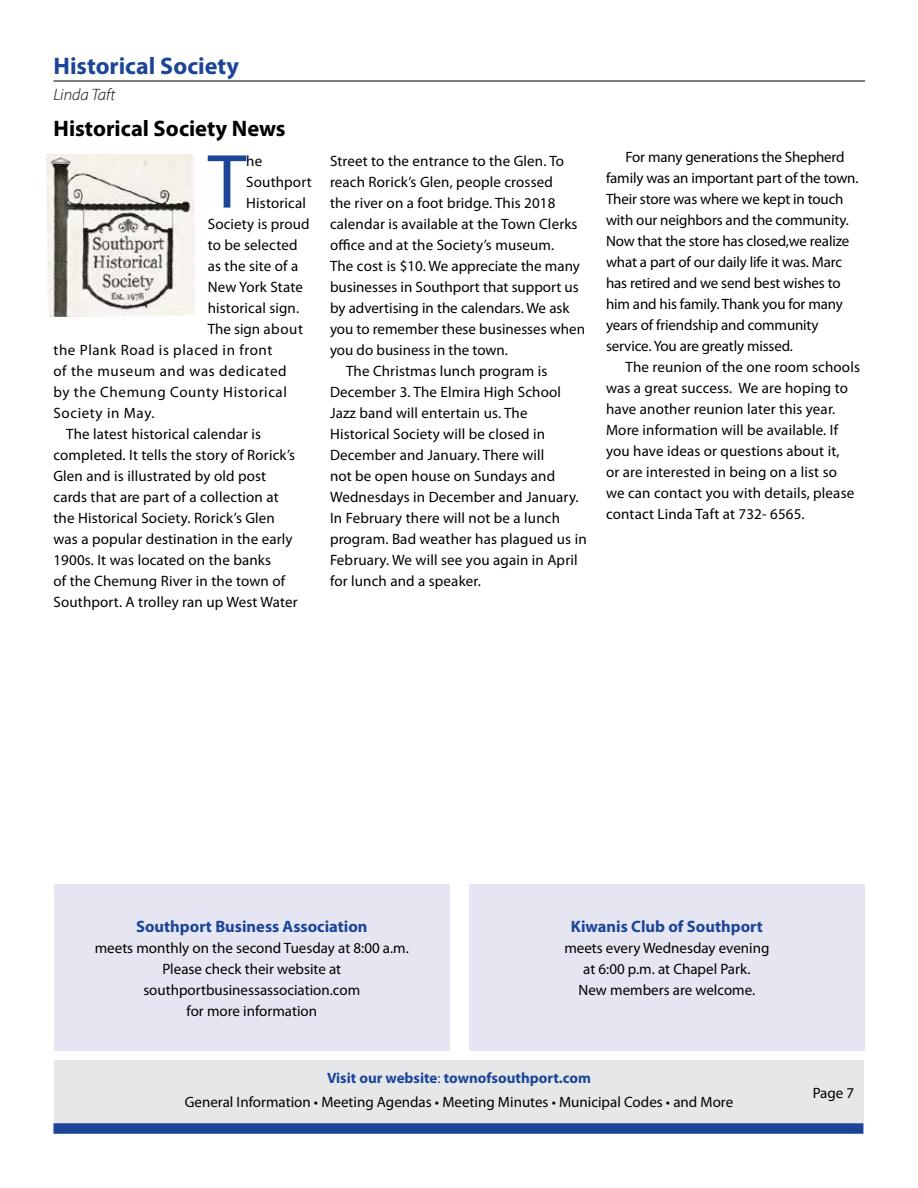
<style>
.page{position:relative;width:918px;height:1188px;background:#fff}
.page>*{position:absolute;margin:0;border:0;box-sizing:border-box;transform-origin:0 0}
.t1{font:77.25px "Myriad Pro";color:#1c4598}
.t2{font:700 24px "Myriad Pro";color:#1c4598}
.t3{font:700 22.5px "Myriad Pro";color:#000}
.t4{font:700 16.5px "Myriad Pro";color:#1c4598}
.t5{font:italic 300 16.5px "Myriad Pro";color:#000}
.t6{font:15px/21px "Myriad Pro";letter-spacing:.01em;color:#000;text-align:center}
.t7{font:15px/21px "Myriad Pro";letter-spacing:-.01em;color:#000}
.t8{font:15px "Myriad Pro";letter-spacing:.04em;color:#000}
.s1{font-weight:700;color:#1c4598}
.s2{color:#1c4598}
</style>
<div class="page">
<div style="left:54px;top:885px;width:395px;height:166px;background:#e6e6f3"></div>
<div style="left:470px;top:885px;width:395px;height:166px;background:#e6e6f3"></div>
<div style="left:54px;top:1060px;width:810px;height:64px;background:#e6e7e8"></div>
<div style="left:53px;top:1123px;width:810px;height:11px;background:#1c4598"></div>
<hr style="left:53px;top:81px;width:812px;height:1px;background:#000">
<img style="left:47px;top:154px;width:147px;height:163px">
<h2 class="t2" style="left:53px;top:51px;width:187px">Historical Society</h2>
<p class="t5" style="left:53px;top:84px;width:63px">Linda Taft</p>
<h3 class="t3" style="left:53px;top:114px;width:234px">Historical Society News</h3>
<h1 class="t1" style="left:208px;top:134px;width:40px">T</h1>
<p class="t6" style="left:246px;top:150px;width:17px">he</p>
<p class="t6" style="left:246px;top:171px;width:67px">Southport</p>
<p class="t6" style="left:246px;top:192px;width:61px">Historical</p>
<p class="t6" style="left:208px;top:213px;width:103px">Society is proud</p>
<p class="t6" style="left:208px;top:234px;width:91px">to be selected</p>
<p class="t6" style="left:208px;top:255px;width:92px">as the site of a</p>
<p class="t6" style="left:208px;top:276px;width:97px">New York State</p>
<p class="t6" style="left:208px;top:297px;width:93px">historical sign.</p>
<p class="t6" style="left:208px;top:318px;width:97px">The sign about</p>
<p class="t8" style="left:53px;top:340px;width:220px">the Plank Road is placed in front</p>
<p class="t8" style="left:53px;top:361px;width:235px">of the museum and was dedicated</p>
<p class="t8" style="left:53px;top:382px;width:235px">by the Chemung County Historical</p>
<p class="t8" style="left:53px;top:403px;width:103px">Society in May.</p>
<p class="t6" style="left:66px;top:423px;width:196px">The latest historical calendar is</p>
<p class="t6" style="left:53px;top:444px;width:243px">completed. It tells the story of Rorick’s</p>
<p class="t6" style="left:53px;top:465px;width:214px">Glen and is illustrated by old post</p>
<p class="t6" style="left:53px;top:486px;width:227px">cards that are part of a collection at</p>
<p class="t6" style="left:53px;top:507px;width:223px">the Historical Society. Rorick’s Glen</p>
<p class="t6" style="left:53px;top:528px;width:241px">was a popular destination in the early</p>
<p class="t6" style="left:53px;top:549px;width:219px">1900s. It was located on the banks</p>
<p class="t6" style="left:53px;top:570px;width:233px">of the Chemung River in the town of</p>
<p class="t6" style="left:53px;top:591px;width:246px">Southport. A trolley ran up West Water</p>
<p class="t6" style="left:330px;top:150px;width:236px">Street to the entrance to the Glen. To</p>
<p class="t6" style="left:330px;top:171px;width:224px">reach Rorick’s Glen, people crossed</p>
<p class="t6" style="left:330px;top:192px;width:227px">the river on a foot bridge. This 2018</p>
<p class="t6" style="left:330px;top:213px;width:249px">calendar is available at the Town Clerks</p>
<p class="t6" style="left:330px;top:234px;width:226px">office and at the Society’s museum.</p>
<p class="t6" style="left:330px;top:255px;width:251px">The cost is $10. We appreciate the many</p>
<p class="t6" style="left:330px;top:276px;width:250px">businesses in Southport that support us</p>
<p class="t6" style="left:330px;top:297px;width:241px">by advertising in the calendars. We ask</p>
<p class="t6" style="left:330px;top:318px;width:257px">you to remember these businesses when</p>
<p class="t6" style="left:330px;top:339px;width:180px">you do business in the town.</p>
<p class="t6" style="left:346px;top:360px;width:203px">The Christmas lunch program is</p>
<p class="t6" style="left:330px;top:381px;width:233px">December 3. The Elmira High School</p>
<p class="t6" style="left:330px;top:402px;width:199px">Jazz band will entertain us. The</p>
<p class="t6" style="left:330px;top:423px;width:217px">Historical Society will be closed in</p>
<p class="t6" style="left:330px;top:444px;width:216px">December and January. There will</p>
<p class="t6" style="left:330px;top:465px;width:227px">not be open house on Sundays and</p>
<p class="t6" style="left:330px;top:486px;width:250px">Wednesdays in December and January.</p>
<p class="t6" style="left:330px;top:507px;width:232px">In February there will not be a lunch</p>
<p class="t6" style="left:330px;top:528px;width:258px">program. Bad weather has plagued us in</p>
<p class="t6" style="left:330px;top:549px;width:249px">February. We will see you again in April</p>
<p class="t6" style="left:330px;top:570px;width:152px">for lunch and a speaker.</p>
<p class="t7" style="left:606px;top:147px;width:254px;text-indent:20px">For many generations the Shepherd family was an important part of the town.<br>Their store was where we kept in touch with our neighbors and the community.<br>Now that the store has closed,we realize what a part of our daily life it was. Marc has retired and we send best wishes to him and his family. Thank you for many years of friendship and community service. You are greatly missed.</p>
<p class="t6" style="left:606px;top:357px;width:255px;text-align:left;text-indent:20px">The reunion of the one room schools was a great success. We are hoping to have another reunion later this year.<br>More information will be available. If you have ideas or questions about it,<br>or are interested in being on a list so<br>we can contact you with details, please contact Linda Taft at 732- 6565.</p>
<p class="t4" style="left:136px;top:916px;width:233px">Southport Business Association</p>
<p class="t6" style="left:95px;top:937px;width:316px">meets monthly on the second Tuesday at 8:00 a.m.<br>Please check their website at southportbusinessassociation.com<br>for more information</p>
<p class="t4" style="left:571px;top:916px;width:194px">Kiwanis Club of Southport</p>
<p class="t6" style="left:564px;top:937px;width:207px">meets every Wednesday evening at 6:00 p.m. at Chapel Park.<br>New members are welcome.</p>
<p class="t6" style="left:185px;top:1066px;width:550px;line-height:24px"><span class="s1">Visit our website</span><span class="s2">:</span> <span class="s1">townofsouthport.com<br></span>General Information • Meeting Agendas • Meeting Minutes • Municipal Codes • and More</p>
<p class="t6" style="left:813px;top:1082px;width:43px">Page 7</p>
</div>
